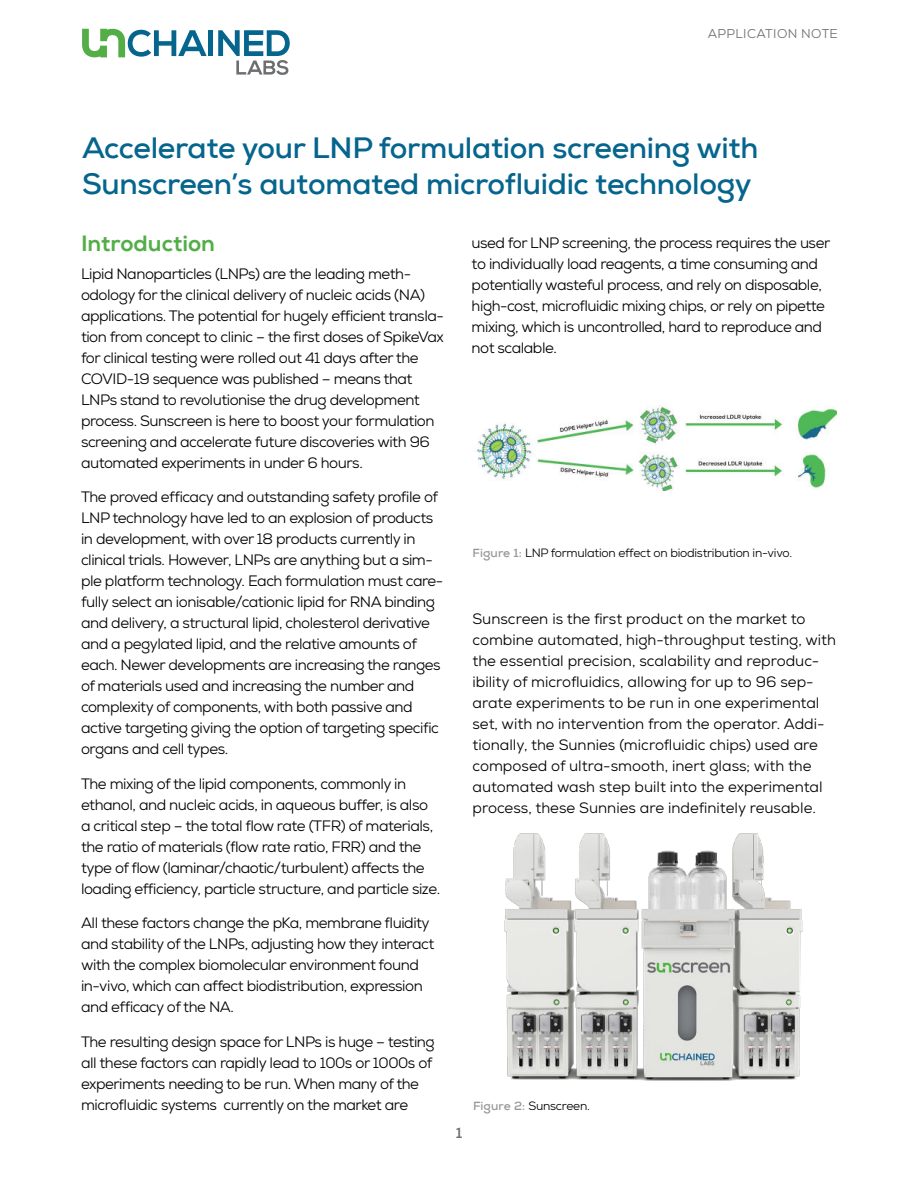
<style>
.page{position:relative;width:918px;height:1188px;background:#fff}
.page>*{position:absolute;margin:0;border:0;box-sizing:border-box;transform-origin:0 0}
.t1{font:700 30px/36px "Nexa";letter-spacing:-.01em;color:#05658d}
.t2{font:22.5px "Nexa X Bold";color:#53ae47}
.t3{font:15px/21px "Nexa";letter-spacing:-.03em;color:#000}
.t4{font:15px/21px "Nexa";color:#000}
.t5{font:700 15px "Nexa";color:#6d6e71}
.t6{font:12.75px "Nexa";letter-spacing:.03em;color:#6d6e71}
.t7{font:12px "Nexa";letter-spacing:-.02em;color:#000}
.s1{font-weight:700;color:#95979a}
</style>
<div class="page">
<div style="left:208px;top:30px;width:5px;height:26px;background:#05658d"></div>
<svg style="left:218px;top:30px;width:72px;height:45px"></svg>
<svg style="left:82px;top:29px;width:125px;height:28px"></svg>
<img style="left:476px;top:405px;width:361px;height:86px">
<img style="left:504px;top:833px;width:299px;height:248px">
<p class="t6" style="left:708px;top:26px;width:132px">APPLICATION NOTE</p>
<h1 class="t1" style="left:82px;top:132px;width:678px">Accelerate your LNP formulation screening with<br>Sunscreen’s automated microfluidic technology</h1>
<h2 class="t2" style="left:81px;top:235px;width:136px">Introduction</h2>
<p class="t3" style="left:81px;top:265px;width:364px">Lipid Nanoparticles (LNPs) are the leading meth&shy;odology for the clinical delivery of nucleic acids (NA) applications. The potential for hugely efficient transla&shy;tion from concept to clinic – the first doses of SpikeVax for clinical testing were rolled out 41 days after the COVID-19 sequence was published – means that LNPs stand to revolutionise the drug development process. Sunscreen is here to boost your formulation screening and accelerate future discoveries with 96 automated experiments in under 6 hours.</p>
<p class="t3" style="left:81px;top:487px;width:364px">The proved efficacy and outstanding safety profile of LNP technology have led to an explosion of products in development, with over 18 products currently in clinical trials. However, LNPs are anything but a sim&shy;ple platform technology. Each formulation must care&shy;fully select an ionisable/cationic lipid for RNA binding and delivery, a structural lipid, cholesterol derivative and a pegylated lipid, and the relative amounts of each. Newer developments are increasing the ranges of materials used and increasing the number and complexity of components, with both passive and active targeting giving the option of targeting specific organs and cell types.</p>
<p class="t3" style="left:81px;top:773px;width:361px">The mixing of the lipid components, commonly in ethanol, and nucleic acids, in aqueous buffer, is also a critical step – the total flow rate (TFR) of materials, the ratio of materials (flow rate ratio, FRR) and the type of flow (laminar/chaotic/turbulent) affects the loading efficiency, particle structure, and particle size.</p>
<p class="t3" style="left:81px;top:913px;width:355px">All these factors change the pKa, membrane fluidity and stability of the LNPs, adjusting how they interact with the complex biomolecular environment found in-vivo, which can affect biodistribution, expression and efficacy of the NA.</p>
<p class="t3" style="left:81px;top:1033px;width:355px">The resulting design space for LNPs is huge – testing all these factors can rapidly lead to 100s or 1000s of experiments needing to be run. When many of the microfluidic systems currently on the market are</p>
<p class="t3" style="left:472px;top:232px;width:360px">used for LNP screening, the process requires the user to individually load reagents, a time consuming and potentially wasteful process, and rely on disposable, high-cost, microfluidic mixing chips, or rely on pipette mixing, which is uncontrolled, hard to reproduce and not scalable.</p>
<p class="t7" style="left:472px;top:545px;width:321px"><span class="s1">Figure 1:</span> LNP formulation effect on biodistribution in-vivo.</p>
<p class="t4" style="left:473px;top:608px;width:365px">Sunscreen is the first product on the market to combine automated, high-throughput testing, with the essential precision, scalability and reproduc&shy;ibility of microfluidics, allowing for up to 96 sep&shy;arate experiments to be run in one experimental set, with no intervention from the operator. Addi&shy;tionally, the Sunnies (microfluidic chips) used are composed of ultra-smooth, inert glass; with the automated wash step built into the experimental process, these Sunnies are indefinitely reusable.</p>
<p class="t7" style="left:473px;top:1098px;width:118px"><span class="s1">Figure 2:</span> Sunscreen.</p>
<p class="t5" style="left:456px;top:1126px;width:8px">1</p>
</div>
